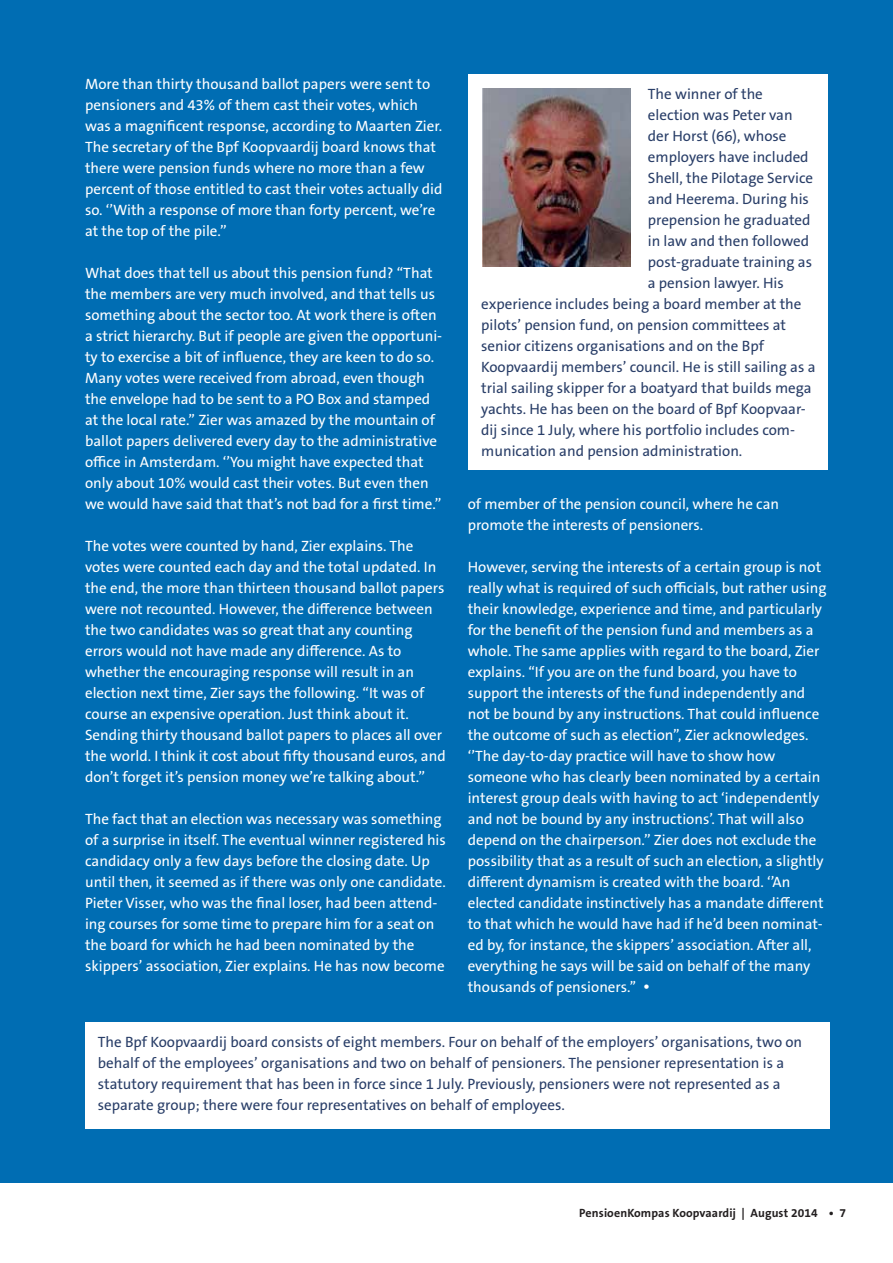
<style>
.page{position:relative;width:893px;height:1263px;background:#fff}
.page>*{position:absolute;margin:0;border:0;box-sizing:border-box;transform-origin:0 0}
.t1{font:15px/21px "The Sans B W5 Plain";color:#fff}
.t2{font:15px/21px "The Sans B W5 Plain";color:#293e68}
.t3{font:700 12px "The Sans B W7";letter-spacing:.01em;color:#231f20}
.s1{font-size:18px}
</style>
<div class="page">
<div style="left:0;top:0;width:893px;height:1182px;background:#006db3"></div>
<div style="left:468px;top:75px;width:360px;height:395px;background:#fff"></div>
<div style="left:85px;top:1023px;width:744px;height:106px;background:#fff"></div>
<img style="left:482px;top:88px;width:149px;height:179px">
<p class="t1" style="left:85px;top:73px;width:359px">More than thirty thousand ballot papers were sent to pensioners and 43% of them cast their votes, which was a magnificent response, according to Maarten Zier.<br>The secretary of the Bpf Koopvaardij board knows that there were pension funds where no more than a few percent of those entitled to cast their votes actually did so. ‘’With a response of more than forty percent, we’re at the top of the pile.’’</p>
<p class="t1" style="left:85px;top:262px;width:359px">What does that tell us about this pension fund? “That the members are very much involved, and that tells us something about the sector too. At work there is often a strict hierarchy. But if people are given the opportuni&shy;ty to exercise a bit of influence, they are keen to do so.<br>Many votes were received from abroad, even though the envelope had to be sent to a PO Box and stamped at the local rate.” Zier was amazed by the mountain of ballot papers delivered every day to the administrative office in Amsterdam. ‘’You might have expected that only about 10% would cast their votes. But even then we would have said that that’s not bad for a first time.’’</p>
<p class="t1" style="left:85px;top:535px;width:362px">The votes were counted by hand, Zier explains. The votes were counted each day and the total updated. In the end, the more than thirteen thousand ballot papers were not recounted. However, the difference between the two candidates was so great that any counting errors would not have made any difference. As to whether the encouraging response will result in an election next time, Zier says the following. “It was of course an expensive operation. Just think about it.<br>Sending thirty thousand ballot papers to places all over the world. I think it cost about fifty thousand euros, and don’t forget it’s pension money we’re talking about.’’</p>
<p class="t1" style="left:85px;top:808px;width:362px">The fact that an election was necessary was something of a surprise in itself. The eventual winner registered his candidacy only a few days before the closing date. Up until then, it seemed as if there was only one candidate.<br>Pieter Visser, who was the final loser, had been attend&shy;ing courses for some time to prepare him for a seat on the board for which he had been nominated by the skippers’ association, Zier explains. He has now become</p>
<p class="t2" style="left:648px;top:83px;width:117px">The winner of the</p>
<p class="t2" style="left:648px;top:104px;width:146px">election was Peter van</p>
<p class="t2" style="left:648px;top:125px;width:140px">der Horst (66), whose</p>
<p class="t2" style="left:648px;top:146px;width:162px">employers have included</p>
<p class="t2" style="left:648px;top:167px;width:167px">Shell, the Pilotage Service</p>
<p class="t2" style="left:648px;top:188px;width:163px">and Heerema. During his</p>
<p class="t2" style="left:648px;top:209px;width:164px">prepension he graduated</p>
<p class="t2" style="left:648px;top:230px;width:163px">in law and then followed</p>
<p class="t2" style="left:648px;top:251px;width:166px">post-graduate training as</p>
<p class="t2" style="left:648px;top:272px;width:137px">a pension lawyer. His</p>
<p class="t2" style="left:481px;top:293px;width:322px">experience includes being a board member at the</p>
<p class="t2" style="left:481px;top:314px;width:306px">pilots’ pension fund, on pension committees at</p>
<p class="t2" style="left:481px;top:335px;width:284px">senior citizens organisations and on the Bpf</p>
<p class="t2" style="left:481px;top:356px;width:336px">Koopvaardij members’ council. He is still sailing as a</p>
<p class="t2" style="left:481px;top:377px;width:332px">trial sailing skipper for a boatyard that builds mega</p>
<p class="t2" style="left:481px;top:398px;width:326px">yachts. He has been on the board of Bpf Koopvaar-</p>
<p class="t2" style="left:481px;top:419px;width:315px">dij since 1 July, where his portfolio includes com-</p>
<p class="t2" style="left:481px;top:440px;width:262px">munication and pension administration.</p>
<p class="t1" style="left:468px;top:493px;width:313px">of member of the pension council, where he can promote the interests of pensioners.</p>
<p class="t1" style="left:468px;top:556px;width:360px">However, serving the interests of a certain group is not really what is required of such officials, but rather using their knowledge, experience and time, and particularly for the benefit of the pension fund and members as a whole. The same applies with regard to the board, Zier explains. “If you are on the fund board, you have to support the interests of the fund independently and not be bound by any instructions. That could influence the outcome of such as election”, Zier acknowledges. ‘’The day-to-day practice will have to show how someone who has clearly been nominated by a certain interest group deals with having to act ‘independently and not be bound by any instructions’. That will also depend on the chairperson.’’ Zier does not exclude the possibility that as a result of such an election, a slightly different dynamism is created with the board. ‘’An elected candidate instinctively has a mandate different to that which he would have had if he’d been nominat&shy;ed by, for instance, the skippers’ association. After all, everything he says will be said on behalf of the many thousands of pensioners.’’ <span class="s1">•</span></p>
<p class="t2" style="left:98px;top:1031px;width:706px">The Bpf Koopvaardij board consists of eight members. Four on behalf of the employers’ organisations, two on behalf of the employees’ organisations and two on behalf of pensioners. The pensioner representation is a statutory requirement that has been in force since 1 July. Previously, pensioners were not represented as a separate group; there were four representatives on behalf of employees.</p>
<p class="t3" style="left:579px;top:1205px;width:268px">PensioenKompas Koopvaardij | August 2014 • 7</p>
</div>
